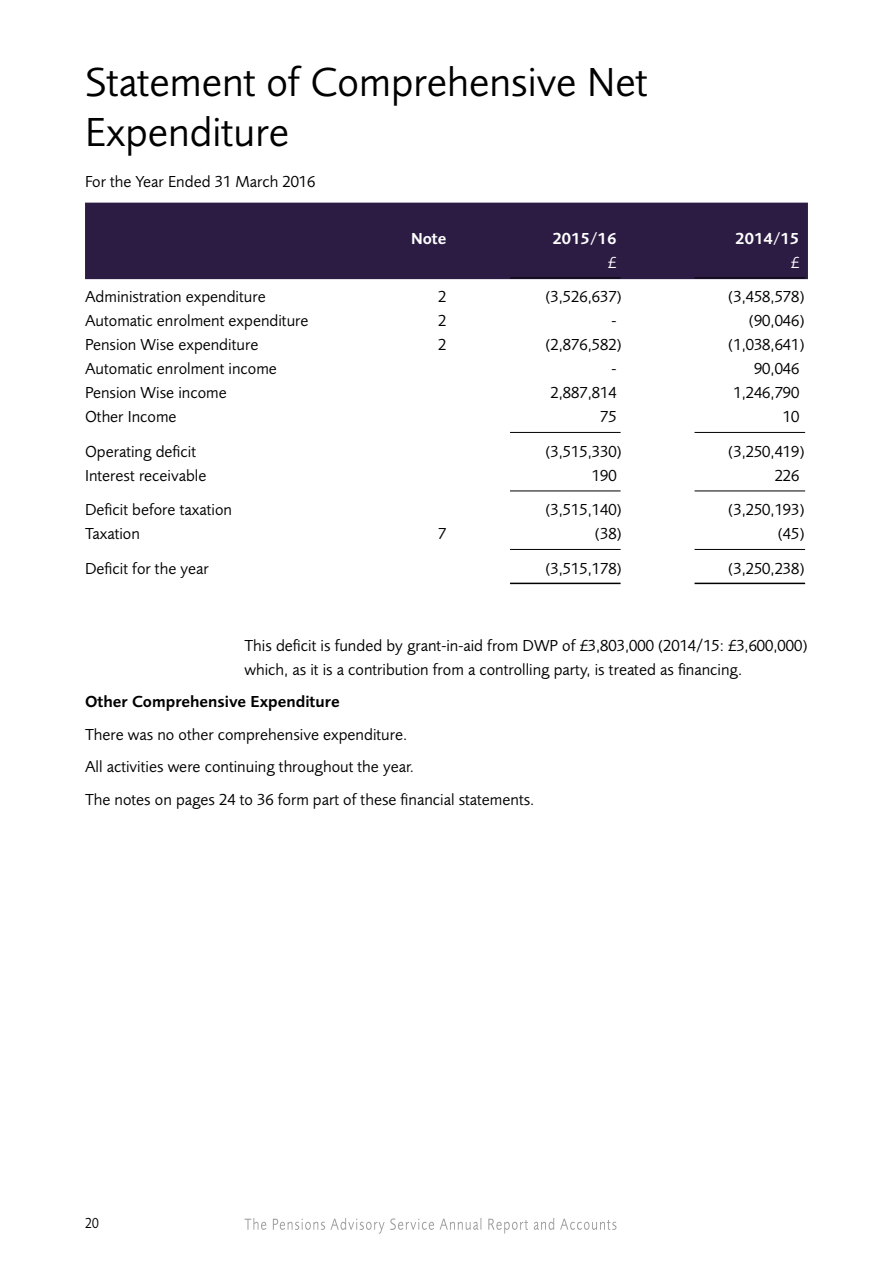
<style>
.page{position:relative;width:893px;height:1263px;background:#fff}
.page>*{position:absolute;margin:0;border:0;box-sizing:border-box;transform-origin:0 0}
.Heading{font:42px/50.4px "Foundry Sans";color:#000}
.Text{font:16.5px/34.5px "Foundry Sans";color:#000}
.Subhead{font:600 16.5px "Foundry Sans";color:#000}
.t1{font:600 16.5px "Foundry Sans";color:#fff}
.t2{font:16.5px "Foundry Sans";color:#fff}
.t3{font:15px "Foundry Sans";color:#000;scale:.88 1}
</style>
<div class="page">
<svg style="left:245px;top:1218px;width:371px;height:15px"></svg>
<div style="left:85px;top:203px;width:723px;height:76px;background:#2c1c44"></div>
<hr style="left:510px;top:278px;width:111px;height:1px;background:#000">
<hr style="left:694px;top:278px;width:111px;height:1px;background:#000">
<hr style="left:510px;top:432px;width:111px;height:1px;background:#000">
<hr style="left:694px;top:432px;width:111px;height:1px;background:#000">
<hr style="left:510px;top:491px;width:111px;height:1px;background:#000">
<hr style="left:694px;top:491px;width:111px;height:1px;background:#000">
<hr style="left:510px;top:549px;width:111px;height:1px;background:#000">
<hr style="left:694px;top:549px;width:111px;height:1px;background:#000">
<hr style="left:510px;top:583px;width:111px;height:1px;background:#000">
<hr style="left:694px;top:583px;width:111px;height:1px;background:#000">
<p class="Heading" style="left:85px;top:56px;width:564px">Statement of Comprehensive Net<br>Expenditure</p>
<p class="Text" style="left:85px;top:164px;width:232px">For the Year Ended 31 March 2016</p>
<p class="t1" style="left:411px;top:228px;width:37px">Note</p>
<p class="t1" style="left:552px;top:228px;width:66px">2015/16</p>
<p class="t1" style="left:735px;top:228px;width:66px">2014/15</p>
<p class="t2" style="left:608px;top:252px;width:10px">£</p>
<p class="t2" style="left:791px;top:252px;width:10px">£</p>
<p class="Text" style="left:85px;top:279px;width:182px">Administration expenditure</p>
<p class="Text" style="left:438px;top:279px;width:10px">2</p>
<p class="Text" style="left:545px;top:279px;width:78px">(3,526,637)</p>
<p class="Text" style="left:728px;top:279px;width:78px">(3,458,578)</p>
<p class="Text" style="left:85px;top:303px;width:225px">Automatic enrolment expenditure</p>
<p class="Text" style="left:438px;top:303px;width:10px">2</p>
<p class="Text" style="left:612px;top:303px;width:6px">-</p>
<p class="Text" style="left:749px;top:303px;width:57px">(90,046)</p>
<p class="Text" style="left:85px;top:327px;width:175px">Pension Wise expenditure</p>
<p class="Text" style="left:438px;top:327px;width:10px">2</p>
<p class="Text" style="left:545px;top:327px;width:78px">(2,876,582)</p>
<p class="Text" style="left:728px;top:327px;width:78px">(1,038,641)</p>
<p class="Text" style="left:85px;top:351px;width:193px">Automatic enrolment income</p>
<p class="Text" style="left:612px;top:351px;width:6px">-</p>
<p class="Text" style="left:754px;top:351px;width:47px">90,046</p>
<p class="Text" style="left:85px;top:375px;width:143px">Pension Wise income</p>
<p class="Text" style="left:551px;top:375px;width:67px">2,887,814</p>
<p class="Text" style="left:733px;top:375px;width:67px">1,246,790</p>
<p class="Text" style="left:85px;top:399px;width:93px">Other Income</p>
<p class="Text" style="left:600px;top:399px;width:18px">75</p>
<p class="Text" style="left:783px;top:399px;width:18px">10</p>
<p class="Text" style="left:85px;top:434px;width:113px">Operating deficit</p>
<p class="Text" style="left:545px;top:434px;width:78px">(3,515,330)</p>
<p class="Text" style="left:728px;top:434px;width:78px">(3,250,419)</p>
<p class="Text" style="left:85px;top:458px;width:123px">Interest receivable</p>
<p class="Text" style="left:592px;top:458px;width:26px">190</p>
<p class="Text" style="left:775px;top:458px;width:26px">226</p>
<p class="Text" style="left:85px;top:492px;width:148px">Deficit before taxation</p>
<p class="Text" style="left:545px;top:492px;width:78px">(3,515,140)</p>
<p class="Text" style="left:728px;top:492px;width:78px">(3,250,193)</p>
<p class="Text" style="left:85px;top:516px;width:125px">Taxation<br>Deficit for the year</p>
<p class="Text" style="left:438px;top:516px;width:10px">7</p>
<p class="Text" style="left:545px;top:516px;width:78px;text-align:right">(38) (3,515,178)</p>
<p class="Text" style="left:728px;top:516px;width:78px;text-align:right">(45) (3,250,238)</p>
<p class="Text" style="left:244px;top:633px;width:564px;line-height:24px">This deficit is funded by grant-in-aid from DWP of £3,803,000 (2014/15: £3,600,000) which, as it is a contribution from a controlling party, is treated as financing.</p>
<p class="Subhead" style="left:85px;top:692px;width:256px">Other Comprehensive Expenditure</p>
<p class="Text" style="left:85px;top:717px;width:324px">There was no other comprehensive expenditure.</p>
<p class="Text" style="left:85px;top:749px;width:330px">All activities were continuing throughout the year.</p>
<p class="Text" style="left:85px;top:782px;width:451px">The notes on pages 24 to 36 form part of these financial statements.</p>
<p class="t3" style="left:85px;top:1214px;width:17px">20</p>
</div>
